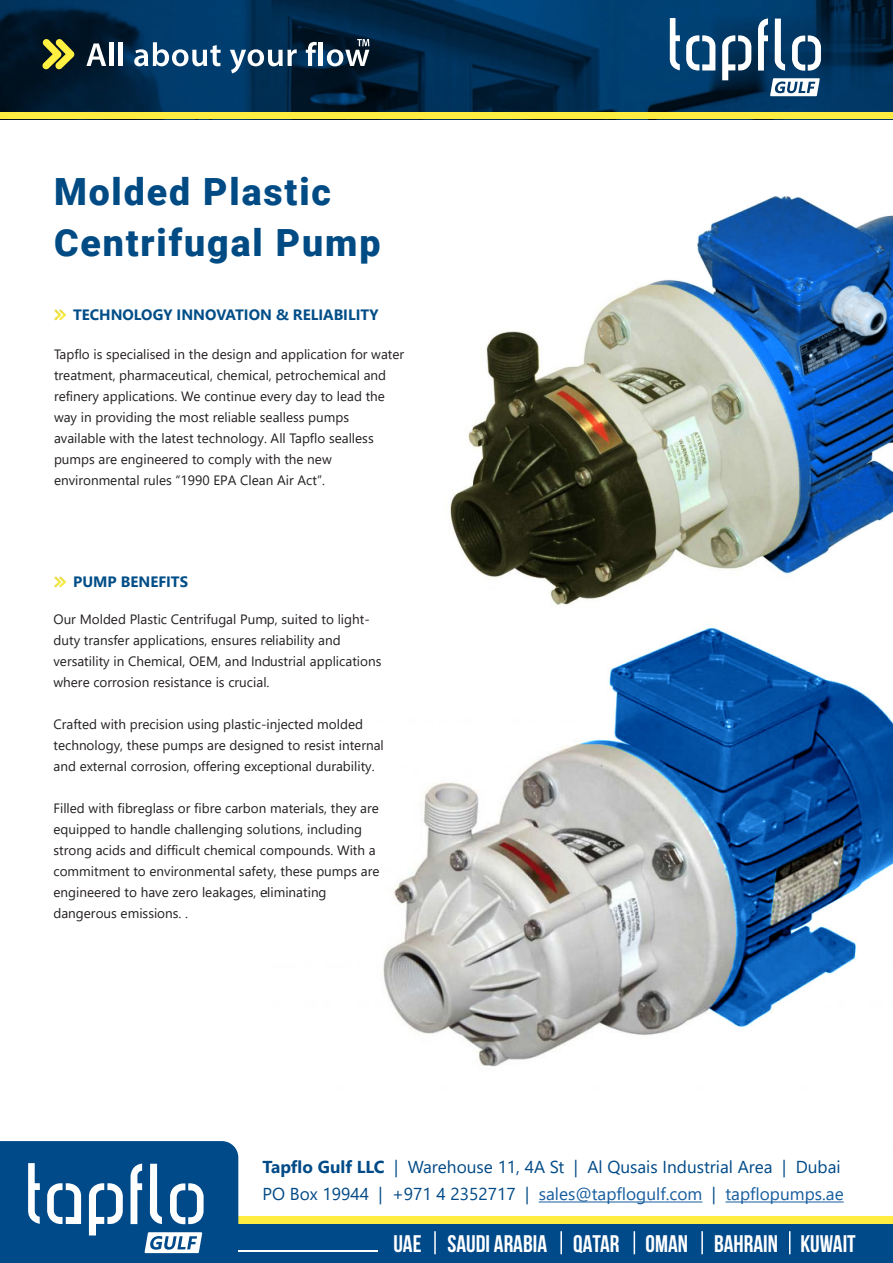
<style>
.page{position:relative;width:893px;height:1263px;background:#fff}
.page>*{position:absolute;margin:0;border:0;box-sizing:border-box;transform-origin:0 0}
.a-bebas_heading{font:900 37.5px/51px "Roboto";letter-spacing:.05em;color:#004b84}
.t1{font:700 24px "Bebas Neue";color:#fff}
.t2{font:17.25px "Segoe UI";color:#004a87}
.t3{font:17.25px "Segoe UI";color:#175d9e}
.a-bebas_heading-2{font:700 15px "Segoe UI";color:#004d87}
.a-bebas_heading-3{font:13.5px/21px "Segoe UI";color:#231f20}
.s1{font-weight:700}
.s2{color:#004a87}
</style>
<div class="page">
<img style="left:0;top:0;width:893px;height:112px">
<div style="left:0;top:112px;width:893px;height:7px;background:#ffed42"></div>
<svg style="left:669px;top:18px;width:152px;height:78px"></svg>
<svg style="left:42px;top:39px;width:33px;height:31px"></svg>
<svg style="left:86px;top:43px;width:20px;height:23px"></svg>
<hr style="left:110px;top:42px;width:4px;height:24px;background:#fff">
<hr style="left:119px;top:42px;width:4px;height:24px;background:#fff">
<svg style="left:134px;top:42px;width:87px;height:24px"></svg>
<svg style="left:230px;top:49px;width:67px;height:24px"></svg>
<svg style="left:306px;top:42px;width:11px;height:24px"></svg>
<hr style="left:319px;top:42px;width:4px;height:24px;background:#fff">
<svg style="left:327px;top:39px;width:42px;height:27px"></svg>
<div style="left:212px;top:1216px;width:681px;height:8px;background:#ffed42"></div>
<div style="left:0;top:1224px;width:893px;height:39px;background:#004a8a"></div>
<hr style="left:238px;top:1250px;width:140px;height:2px;background:#fff">
<svg style="left:0;top:1141px;width:238px;height:113px"></svg>
<hr style="left:434px;top:1231px;width:2px;height:23px;background:#fff">
<hr style="left:560px;top:1231px;width:2px;height:23px;background:#fff">
<svg style="left:634px;top:1231px;width:1px;height:23px"></svg>
<hr style="left:701px;top:1231px;width:2px;height:23px;background:#fff">
<svg style="left:789px;top:1231px;width:1px;height:23px"></svg>
<hr style="left:539px;top:1201px;width:163px;height:1px;background:#175d9e">
<hr style="left:725px;top:1201px;width:119px;height:1px;background:#175d9e">
<div style="left:52px;top:307px;width:15px;height:14px;background:#231f20;opacity:.1"></div>
<div style="left:52px;top:574px;width:15px;height:14px;background:#231f20;opacity:.1"></div>
<img style="left:383px;top:627px;width:510px;height:440px">
<img style="left:450px;top:196px;width:443px;height:409px">
<p class="a-bebas_heading" style="left:54px;top:165px;width:328px">Molded Plastic<br>Centrifugal Pump</p>
<p class="a-bebas_heading-2" style="left:73px;top:301px;width:307px">TECHNOLOGY INNOVATION &amp; RELIABILITY</p>
<p class="a-bebas_heading-3" style="left:54px;top:342px;width:352px">Tapflo is specialised in the design and application for water treatment, pharmaceutical, chemical, petrochemical and refinery applications. We continue every day to lead the way in providing the most reliable sealless pumps available with the latest technology. All Tapflo sealless pumps are engineered to comply with the new environmental rules “1990 EPA Clean Air Act”.</p>
<p class="a-bebas_heading-2" style="left:73px;top:568px;width:116px">PUMP BENEFITS</p>
<p class="a-bebas_heading-3" style="left:54px;top:607px;width:329px">Our Molded Plastic Centrifugal Pump, suited to light&shy;duty transfer applications, ensures reliability and versatility in Chemical, OEM, and Industrial applications where corrosion resistance is crucial.</p>
<p class="a-bebas_heading-3" style="left:54px;top:712px;width:332px">Crafted with precision using plastic-injected molded technology, these pumps are designed to resist internal and external corrosion, offering exceptional durability.</p>
<p class="a-bebas_heading-3" style="left:54px;top:796px;width:328px">Filled with fibreglass or fibre carbon materials, they are equipped to handle challenging solutions, including strong acids and difficult chemical compounds. With a commitment to environmental safety, these pumps are engineered to have zero leakages, eliminating dangerous emissions. .</p>
<p class="t2" style="left:263px;top:1151px;width:580px"><span class="s1">Tapflo Gulf LLC</span> | Warehouse 11, 4A St | Al Qusais Industrial Area | Dubai</p>
<p class="t3" style="left:263px;top:1178px;width:583px"><span class="s2">PO Box 19944 | +971 4 2352717 |</span> sales@tapflogulf.com <span class="s2">|</span> tapflopumps.ae</p>
<p class="t1" style="left:393px;top:1230px;width:464px">UAE SAUDI ARABIA QATAR OMAN BAHRAIN KUWAIT</p>
</div>
